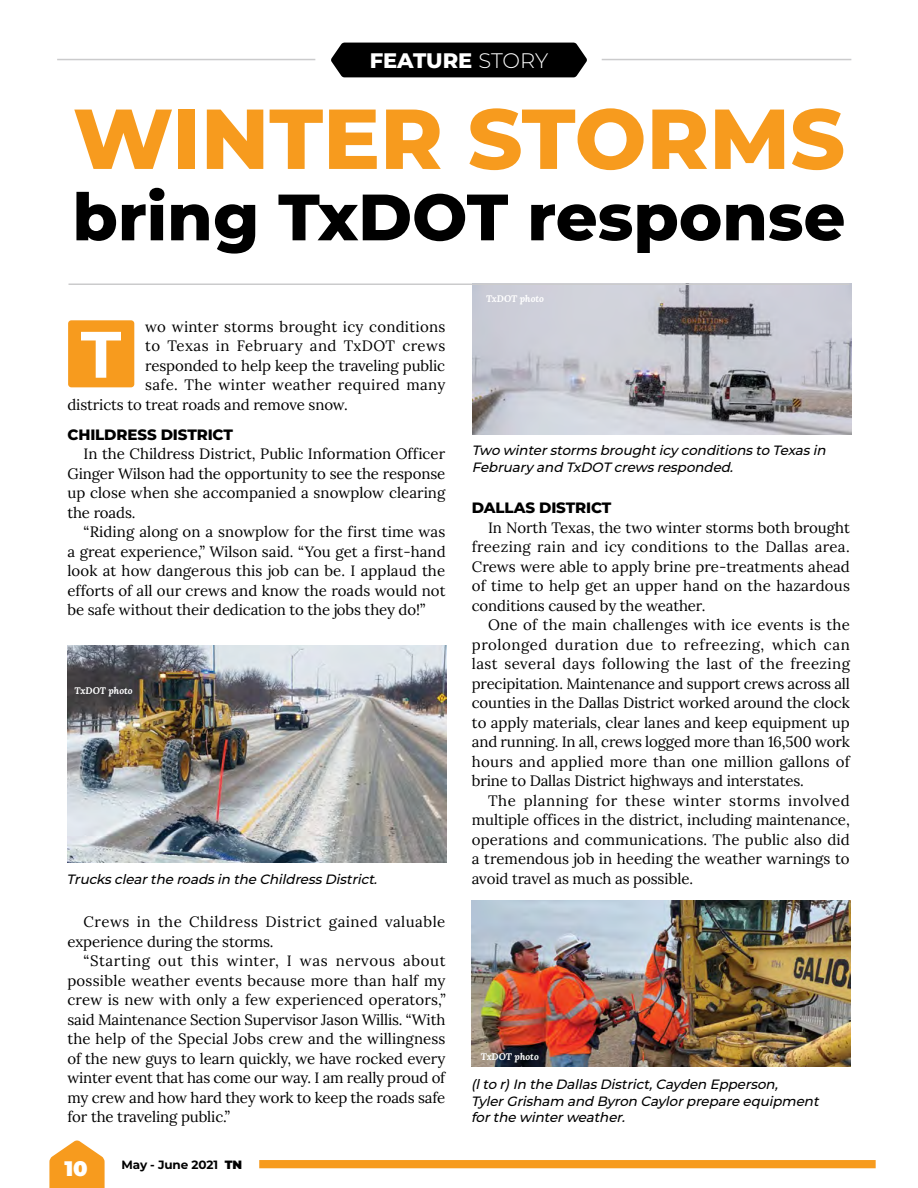
<style>
.page{position:relative;width:918px;height:1188px;background:#fff}
.page>*{position:absolute;margin:0;border:0;box-sizing:border-box;transform-origin:0 0}
.t1{font:800 84.9px "Montserrat";color:#f79b1e}
.t2{font:700 65.55px "Montserrat";color:#fff}
.t3{font:800 65.4px "Montserrat";color:#000}
.t4{font:800 21px "Montserrat";color:#fff}
.t5{font:900 21px "Montserrat";color:#fff}
.t6{font:15px/19.5px "Lora";letter-spacing:-.01em;color:#000;text-align:justify}
.t7{font:15px/19.5px "Lora";letter-spacing:.03em;color:#000}
.t8{font:15px "Lora";letter-spacing:.015em;color:#000}
.t9{font:15px "Lora";letter-spacing:.025em;color:#000}
.t10{font:800 15px "Montserrat";letter-spacing:-.01em;color:#000}
.t11{font:italic 500 13.5px/16.5px "Montserrat";letter-spacing:-.01em;color:#000}
.t12{font:700 12px "Montserrat";letter-spacing:-.01em;color:#000}
.t13{font:italic 700 9.45px "Lora";color:#fff}
.s1{font-weight:300}
.s2{font-weight:900}
</style>
<div class="page">
<svg style="left:49px;top:1140px;width:56px;height:48px"></svg>
<div style="left:259px;top:1160px;width:617px;height:8px;background:#f79b1e"></div>
<div style="left:68px;top:320px;width:66px;height:67px;background:#f79b1e;border-radius:3px"></div>
<img style="left:67px;top:646px;width:379px;height:216px">
<img style="left:472px;top:901px;width:379px;height:165px">
<img style="left:473px;top:284px;width:378px;height:151px">
<hr style="left:69px;top:284px;width:780px;height:1px;background:#cbcbcc">
<div style="left:331px;top:43px;width:256px;height:34px;background:#000"></div>
<hr style="left:57px;top:59px;width:258px;height:1px;background:#cbcbcc">
<hr style="left:602px;top:59px;width:249px;height:1px;background:#cbcbcc">
<h3 class="t4" style="left:370px;top:45px;width:180px">FEATURE <span class="s1">STORY</span></h3>
<h1 class="t1" style="left:73px;top:77px;width:774px">WINTER STORMS</h1>
<h3 class="t3" style="left:72px;top:169px;width:775px">bring TxDOT response</h3>
<p class="t8" style="left:145px;top:315px;width:302px">wo winter storms brought icy conditions</p>
<p class="t7" style="left:145px;top:335px;width:302px">to Texas in February and TxDOT crews</p>
<p class="t6" style="left:145px;top:355px;width:302px">responded to help keep the traveling public</p>
<p class="t9" style="left:145px;top:373px;width:302px">safe. The winter weather required many</p>
<p class="t6" style="left:67px;top:394px;width:282px">districts to treat roads and remove snow.</p>
<p class="t10" style="left:67px;top:424px;width:167px">CHILDRESS DISTRICT</p>
<p class="t6" style="left:67px;top:443px;width:380px;text-indent:16px">In the Childress District, Public Information Officer Ginger Wilson had the opportunity to see the response up close when she accompanied a snowplow clearing the roads.</p>
<p class="t6" style="left:67px;top:521px;width:380px;text-indent:16px">“Riding along on a snowplow for the first time was a great experience,” Wilson said. “You get a first-hand look at how dangerous this job can be. I applaud the efforts of all our crews and know the roads would not be safe without their dedication to the jobs they do!”</p>
<h2 class="t2" style="left:81px;top:307px;width:42px">T</h2>
<p class="t13" style="left:75px;top:683px;width:60px">TxDOT photo</p>
<p class="t11" style="left:67px;top:871px;width:316px">Trucksclearthe roadsin the ChildressDistrict.</p>
<p class="t7" style="left:67px;top:911px;width:379px;text-indent:16px">Crews in the Childress District gained valuable experience during the storms.</p>
<p class="t6" style="left:67px;top:950px;width:380px;text-indent:16px">“Starting out this winter, I was nervous about possible weather events because more than half my crew is new with only a few experienced operators,” said Maintenance Section Supervisor Jason Willis. “With the help of the Special Jobs crew and the willingness of the new guys to learn quickly, we have rocked every winter event that has come our way. I am really proud of my crew and how hard they work to keep the roads safe for the traveling public.”</p>
<h3 class="t5" style="left:65px;top:1153px;width:25px">10</h3>
<p class="t12" style="left:122px;top:1156px;width:122px">May - June 2021 <span class="s2">TN</span></p>
<p class="t13" style="left:486px;top:292px;width:60px">TxDOT photo</p>
<p class="t11" style="left:472px;top:442px;width:359px">Two winterstormsbroughticy conditionsto Texasin<br>February and TxDOT crewsresponded.</p>
<p class="t10" style="left:472px;top:497px;width:141px">DALLAS DISTRICT</p>
<p class="t6" style="left:472px;top:517px;width:380px;text-indent:16px">In North Texas, the two winter storms both brought freezing rain and icy conditions to the Dallas area.<br>Crews were able to apply brine pre-treatments ahead of time to help get an upper hand on the hazardous conditions caused by the weather.</p>
<p class="t6" style="left:472px;top:614px;width:380px;text-indent:16px">One of the main challenges with ice events is the prolonged duration due to refreezing, which can last several days following the last of the freezing precipitation. Maintenance and support crews across all counties in the Dallas District worked around the clock to apply materials, clear lanes and keep equipment up and running. In all, crews logged more than 16,500 work hours and applied more than one million gallons of brine to Dallas District highways and interstates.</p>
<p class="t6" style="left:472px;top:790px;width:380px;text-indent:16px">The planning for these winter storms involved multiple offices in the district, including maintenance, operations and communications. The public also did a tremendous job in heeding the weather warnings to avoid travel as much as possible.</p>
<p class="t13" style="left:481px;top:1050px;width:60px">TxDOT photo</p>
<p class="t11" style="left:471px;top:1076px;width:353px">(lto r)In the DallasDistrict,Cayden Epperson,<br>TylerGrisham and Byron Caylorprepare equipment forthe winterweather.</p>
</div>
